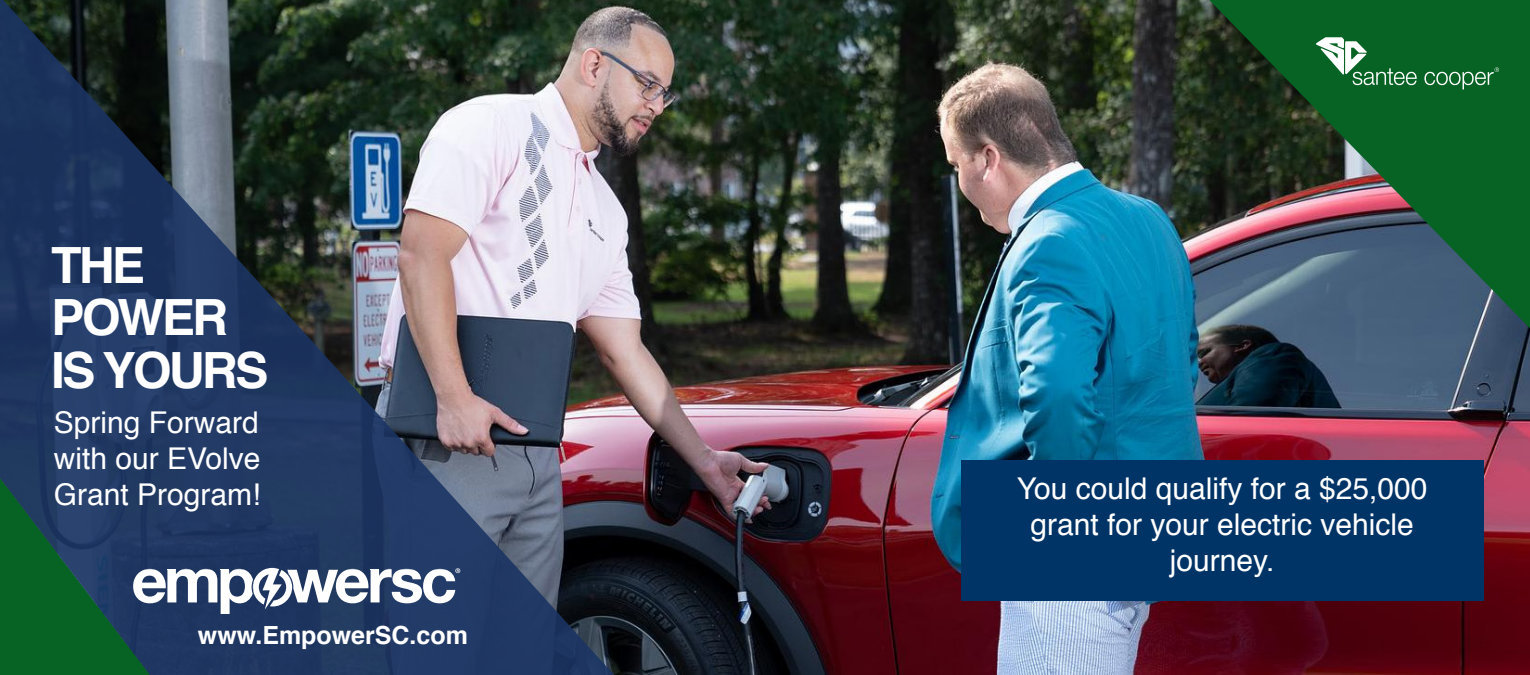
<style>
.page{position:relative;width:1530px;height:675px;background:#fff}
.page>*{position:absolute;margin:0;border:0;box-sizing:border-box;transform-origin:0 0}
.t1{font:700 50px "Helvetica";letter-spacing:-.06em;color:#fff}
.t2{font:30px/36px "Helvetica";color:#fff;text-align:center}
.t3{font:700 25px "Helvetica";color:#fff}
</style>
<div class="page">
<img style="left:661px;top:0;width:869px;height:675px">
<img style="left:0;top:0;width:661px;height:675px">
<svg style="left:1209px;top:0;width:321px;height:328px;background:#2b5941"></svg>
<svg style="left:1315px;top:37px;width:102px;height:48px"></svg>
<svg style="left:1424px;top:67px;width:75px;height:22px;background:#337e4a"></svg>
<svg style="left:0;top:478px;width:460px;height:197px;background:#2d4e64"></svg>
<div style="left:961px;top:460px;width:522px;height:140px;background:#036"></div>
<p class="t1" style="left:51px;top:225px;width:96px">THE</p>
<p class="t1" style="left:51px;top:278px;width:178px">POWER</p>
<p class="t1" style="left:51px;top:330px;width:219px">IS YOURS</p>
<p class="t2" style="left:54px;top:406px;width:207px">Spring Forward</p>
<p class="t2" style="left:54px;top:442px;width:208px">with our EVolve</p>
<p class="t2" style="left:54px;top:478px;width:208px">Grant Program!</p>
<p class="t2" style="left:1017px;top:471px;width:412px">You could qualify for a $25,000 grant for your electric vehicle journey.</p>
<p class="t3" style="left:198px;top:615px;width:271px">www.EmpowerSC.com</p>
</div>
